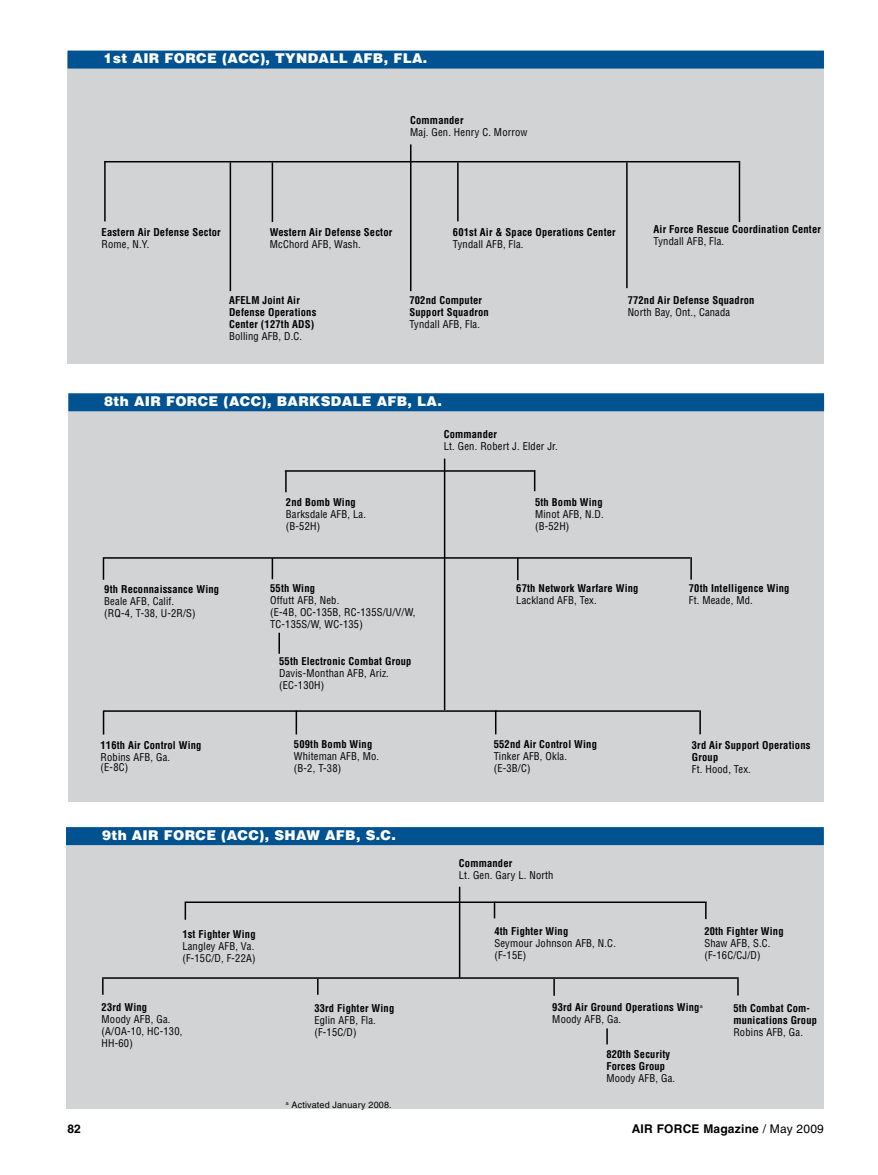
<style>
.page{position:relative;width:878px;height:1175px;background:#fff}
.page>*{position:absolute;margin:0;border:0;box-sizing:border-box;transform-origin:0 0}
.t1{font:900 13.5px "Helvetica";letter-spacing:.025em;color:#fff}
.t2{font:700 12px "Helvetica";letter-spacing:.02em;color:#000}
.t3{font:condensed 10.5px/12px "Helvetica";letter-spacing:.015em;color:#000}
.t4{font:700 condensed 10.5px/12px "Helvetica";letter-spacing:.015em;color:#000}
.t5{font:9px "Helvetica";letter-spacing:.02em;color:#000}
.s1{font-weight:400}
</style>
<div class="page">
<div style="left:68px;top:411px;width:756px;height:391px;background:#d1d3d4"></div>
<hr style="left:444px;top:458px;width:1px;height:252px;background:#000">
<svg style="left:534px;top:472px;width:1px;height:19px"></svg>
<hr style="left:285px;top:470px;width:250px;height:2px;background:#000">
<hr style="left:104px;top:557px;width:586px;height:1px;background:#000">
<svg style="left:272px;top:558px;width:1px;height:21px"></svg>
<svg style="left:699px;top:710px;width:1px;height:24px"></svg>
<svg style="left:495px;top:712px;width:1px;height:22px"></svg>
<svg style="left:103px;top:557px;width:1px;height:23px"></svg>
<hr style="left:104px;top:710px;width:595px;height:2px;background:#000">
<svg style="left:103px;top:710px;width:1px;height:24px"></svg>
<hr style="left:690px;top:557px;width:2px;height:22px;background:#000">
<svg style="left:285px;top:471px;width:1px;height:21px"></svg>
<svg style="left:517px;top:557px;width:1px;height:23px"></svg>
<hr style="left:278px;top:632px;width:2px;height:21px;background:#000">
<div style="left:66px;top:831px;width:758px;height:278px;background:#d1d3d4"></div>
<hr style="left:459px;top:886px;width:1px;height:91px;background:#000">
<svg style="left:494px;top:903px;width:1px;height:15px"></svg>
<hr style="left:184px;top:901px;width:522px;height:2px;background:#000">
<svg style="left:317px;top:978px;width:1px;height:16px"></svg>
<hr style="left:102px;top:977px;width:636px;height:1px;background:#000">
<div style="left:66px;top:827px;width:757px;height:18px;background:#005291"></div>
<svg style="left:184px;top:903px;width:2px;height:16px"></svg>
<svg style="left:102px;top:978px;width:2px;height:16px"></svg>
<svg style="left:553px;top:979px;width:2px;height:16px"></svg>
<div style="left:68px;top:393px;width:756px;height:18px;background:#005291"></div>
<hr style="left:295px;top:710px;width:2px;height:24px;background:#000">
<svg style="left:705px;top:903px;width:1px;height:16px"></svg>
<svg style="left:606px;top:1028px;width:2px;height:16px"></svg>
<div style="left:68px;top:52px;width:756px;height:312px;background:#d1d3d4"></div>
<div style="left:68px;top:51px;width:756px;height:18px;background:#005291"></div>
<hr style="left:410px;top:144px;width:1px;height:147px;background:#000">
<hr style="left:104px;top:161px;width:636px;height:1px;background:#000">
<hr style="left:738px;top:162px;width:2px;height:60px;background:#000">
<hr style="left:104px;top:162px;width:2px;height:59px;background:#000">
<hr style="left:230px;top:162px;width:1px;height:129px;background:#000">
<hr style="left:626px;top:162px;width:1px;height:126px;background:#000">
<hr style="left:272px;top:162px;width:1px;height:60px;background:#000">
<hr style="left:457px;top:162px;width:1px;height:59px;background:#000">
<svg style="left:737px;top:978px;width:1px;height:17px"></svg>
<p class="t1" style="left:104px;top:50px;width:93px">1ST AIR FORCE</p>
<p class="t1" style="left:222px;top:50px;width:207px">(ACC), TYNDALL AFB, FLA.</p>
<p class="t4" style="left:410px;top:114px;width:55px">Commander</p>
<p class="t3" style="left:410px;top:126px;width:119px">Maj. Gen. Henry C. Morrow</p>
<p class="t4" style="left:102px;top:226px;width:121px">Eastern Air Defense Sector</p>
<p class="t3" style="left:102px;top:238px;width:49px">Rome, N.Y.</p>
<p class="t4" style="left:270px;top:226px;width:124px">Western Air Defense Sector</p>
<p class="t3" style="left:270px;top:238px;width:92px">McChord AFB, Wash.</p>
<p class="t4" style="left:453px;top:226px;width:164px">601st Air &amp; Space Operations Center</p>
<p class="t3" style="left:453px;top:238px;width:72px">Tyndall AFB, Fla.</p>
<p class="t4" style="left:653px;top:223px;width:169px">Air Force Rescue Coordination Center</p>
<p class="t3" style="left:653px;top:235px;width:72px">Tyndall AFB, Fla.</p>
<p class="t4" style="left:229px;top:294px;width:89px">AFELM Joint Air<br>Defense Operations<br>Center (127th ADS)</p>
<p class="t3" style="left:229px;top:330px;width:75px">Bolling AFB, D.C.</p>
<p class="t4" style="left:409px;top:294px;width:81px">702nd Computer<br>Support Squadron</p>
<p class="t3" style="left:409px;top:318px;width:72px">Tyndall AFB, Fla.</p>
<p class="t4" style="left:627px;top:294px;width:128px">772nd Air Defense Squadron</p>
<p class="t3" style="left:627px;top:306px;width:104px">North Bay, Ont., Canada</p>
<p class="t1" style="left:104px;top:392px;width:94px">8TH AIR FORCE</p>
<p class="t1" style="left:223px;top:392px;width:220px">(ACC), BARKSDALE AFB, LA.</p>
<p class="t4" style="left:286px;top:495px;width:71px">2nd Bomb Wing</p>
<p class="t3" style="left:286px;top:507px;width:82px">Barksdale AFB, La. (B-52H)</p>
<p class="t4" style="left:443px;top:427px;width:55px">Commander</p>
<p class="t3" style="left:443px;top:439px;width:115px">Lt. Gen. Robert J. Elder Jr.</p>
<p class="t4" style="left:535px;top:495px;width:69px">5th Bomb Wing</p>
<p class="t3" style="left:535px;top:507px;width:70px">Minot AFB, N.D. (B-52H)</p>
<p class="t4" style="left:104px;top:582px;width:116px">9th Reconnaissance Wing</p>
<p class="t3" style="left:104px;top:594px;width:93px">Beale AFB, Calif. (RQ-4, T-38, U-2R/S)</p>
<p class="t4" style="left:270px;top:582px;width:46px">55th Wing</p>
<p class="t3" style="left:270px;top:594px;width:147px">Offutt AFB, Neb.<br>(E-4B, OC-135B, RC-135S/U/V/W,<br>TC-135S/W, WC-135)</p>
<p class="t4" style="left:516px;top:582px;width:124px">67th Network Warfare Wing</p>
<p class="t3" style="left:516px;top:594px;width:82px">Lackland AFB, Tex.</p>
<p class="t4" style="left:689px;top:582px;width:102px">70th Intelligence Wing</p>
<p class="t3" style="left:689px;top:594px;width:65px">Ft. Meade, Md.</p>
<p class="t4" style="left:279px;top:655px;width:134px">55th Electronic Combat Group</p>
<p class="t3" style="left:279px;top:667px;width:111px">Davis-Monthan AFB, Ariz. (EC-130H)</p>
<p class="t4" style="left:100px;top:738px;width:102px">116th Air Control Wing</p>
<p class="t3" style="left:100px;top:751px;width:71px;line-height:10.5px">Robins AFB, Ga. (E-8C)</p>
<p class="t4" style="left:294px;top:738px;width:80px">509th Bomb Wing</p>
<p class="t3" style="left:294px;top:750px;width:87px">Whiteman AFB, Mo. (B-2, T-38)</p>
<p class="t4" style="left:493px;top:738px;width:105px">552nd Air Control Wing</p>
<p class="t3" style="left:493px;top:750px;width:75px">Tinker AFB, Okla. (E-3B/C)</p>
<p class="t4" style="left:692px;top:739px;width:120px">3rd Air Support Operations<br>Group</p>
<p class="t3" style="left:692px;top:763px;width:60px">Ft. Hood, Tex.</p>
<p class="t1" style="left:102px;top:826px;width:94px">9TH AIR FORCE</p>
<p class="t1" style="left:221px;top:826px;width:176px">(ACC), SHAW AFB, S.C.</p>
<p class="t4" style="left:459px;top:856px;width:55px">Commander</p>
<p class="t3" style="left:459px;top:868px;width:96px">Lt. Gen. Gary L. North</p>
<p class="t4" style="left:182px;top:927px;width:75px">1st Fighter Wing</p>
<p class="t3" style="left:182px;top:939px;width:75px">Langley AFB, Va. (F-15C/D, F-22A)</p>
<p class="t4" style="left:494px;top:924px;width:75px">4th Fighter Wing</p>
<p class="t3" style="left:494px;top:936px;width:123px">Seymour Johnson AFB, N.C. (F-15E)</p>
<p class="t4" style="left:704px;top:925px;width:81px">20th Fighter Wing</p>
<p class="t3" style="left:704px;top:937px;width:68px">Shaw AFB, S.C. (F-16C/CJ/D)</p>
<p class="t4" style="left:102px;top:1001px;width:47px">23rd Wing</p>
<p class="t3" style="left:102px;top:1013px;width:82px">Moody AFB, Ga. (A/OA-10, HC-130,<br>HH-60)</p>
<p class="t4" style="left:314px;top:1002px;width:81px">33rd Fighter Wing</p>
<p class="t3" style="left:314px;top:1014px;width:63px">Eglin AFB, Fla. (F-15C/D)</p>
<p class="t4" style="left:552px;top:1001px;width:152px">93rd Air Ground Operations Wing<sup>a<br></sup><span class="s1">Moody AFB, Ga.</span></p>
<p class="t4" style="left:606px;top:1047px;width:65px">820th Security<br>Forces Group</p>
<p class="t3" style="left:606px;top:1071px;width:70px">Moody AFB, Ga.</p>
<p class="t4" style="left:733px;top:1002px;width:85px">5th Combat Com&shy;munications Group</p>
<p class="t3" style="left:733px;top:1026px;width:71px">Robins AFB, Ga.</p>
<p class="t5" style="left:286px;top:1100px;width:107px"><sup>a</sup> Activated January 2008.</p>
<p class="t2" style="left:67px;top:1121px;width:15px">82</p>
<p class="t2" style="left:631px;top:1121px;width:194px">AIR FORCE Magazine <span class="s1">/ May 2009</span></p>
</div>
